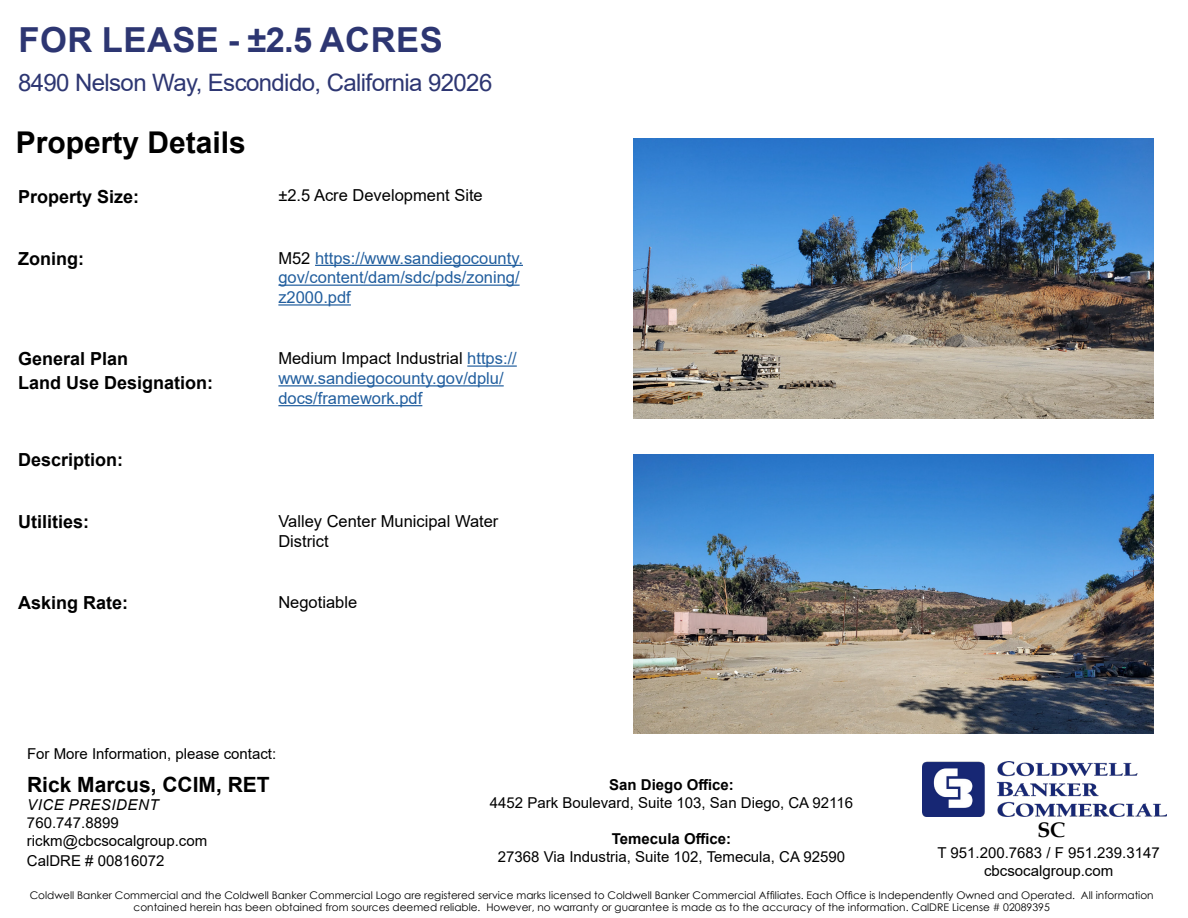
<style>
.page{position:relative;width:1188px;height:918px;background:#fff}
.page>*{position:absolute;margin:0;border:0;box-sizing:border-box;transform-origin:0 0}
.t1{font:700 34.5px "Arial";letter-spacing:.015em;color:#2d3672}
.t2{font:700 30px "Arial";color:#000}
.t3{font:24px "Arial";letter-spacing:-.025em;color:#2d3672}
.t4{font:700 21px "Arial";color:#000}
.t5{font:700 21px "Book Antiqua";color:#000}
.t6{font:700 18px/23.1px "Arial";color:#000}
.t7{font:16.5px/19.8px "Arial";color:#215e9e}
.t8{font:16.5px/19.8px "Arial";color:#000}
.t9{font:15px/18px "Arial";color:#000}
.t10{font:700 15px "Arial";color:#000}
.t11{font:italic 15px "Arial";letter-spacing:.035em;color:#000}
.t12{font:10.5px/12.6px "Century Gothic";color:#000;text-align:center}
.s1{color:#000}
</style>
<div class="page">
<hr style="left:315px;top:265px;width:208px;height:1px;background:#215e9e">
<hr style="left:278px;top:285px;width:242px;height:1px;background:#215e9e">
<hr style="left:278px;top:304px;width:73px;height:2px;background:#215e9e">
<hr style="left:467px;top:365px;width:50px;height:2px;background:#215e9e">
<hr style="left:278px;top:385px;width:226px;height:1px;background:#215e9e">
<hr style="left:278px;top:405px;width:144px;height:1px;background:#215e9e">
<img style="left:634px;top:454px;width:520px;height:279px">
<img style="left:634px;top:139px;width:520px;height:279px">
<img style="left:923px;top:761px;width:243px;height:56px">
<h1 class="t1" style="left:19px;top:15px;width:426px">FOR LEASE - ±2.5 ACRES</h1>
<h3 class="t3" style="left:18px;top:66px;width:476px">8490 Nelson Way, Escondido, California 92026</h3>
<h2 class="t2" style="left:16px;top:121px;width:232px">Property Details</h2>
<h3 class="t6" style="left:18px;top:185px;width:123px">Property Size:</h3>
<h3 class="t8" style="left:278px;top:186px;width:206px">±2.5 Acre Development Site</h3>
<h3 class="t6" style="left:18px;top:247px;width:67px">Zoning:</h3>
<h3 class="t7" style="left:278px;top:248px;width:246px"><span class="s1">M52</span> https://www.sandiegocounty. gov/content/dam/sdc/pds/zoning/ z2000.pdf</h3>
<h3 class="t6" style="left:18px;top:348px;width:197px">General Plan<br>Land Use Designation:</h3>
<h3 class="t7" style="left:278px;top:349px;width:240px"><span class="s1">Medium Impact Industrial</span> https:// www.sandiegocounty.gov/dplu/ docs/framework.pdf</h3>
<h3 class="t6" style="left:18px;top:448px;width:107px">Description:</h3>
<h3 class="t6" style="left:18px;top:511px;width:73px">Utilities:</h3>
<h3 class="t8" style="left:278px;top:511px;width:222px">Valley Center Municipal Water<br>District</h3>
<h3 class="t6" style="left:18px;top:592px;width:112px">Asking Rate:</h3>
<h3 class="t8" style="left:278px;top:592px;width:80px">Negotiable</h3>
<h3 class="t9" style="left:27px;top:745px;width:251px">For More Information, please contact:</h3>
<h3 class="t4" style="left:27px;top:770px;width:244px">Rick Marcus, CCIM, RET</h3>
<h3 class="t11" style="left:27px;top:795px;width:133px">VICE PRESIDENT</h3>
<h3 class="t9" style="left:27px;top:814px;width:182px">760.747.8899 rickm@cbcsocalgroup.com</h3>
<h3 class="t9" style="left:27px;top:852px;width:139px">CalDRE # 00816072</h3>
<h3 class="t10" style="left:609px;top:774px;width:126px">San Diego Office:</h3>
<h3 class="t9" style="left:490px;top:794px;width:365px">4452 Park Boulevard, Suite 103, San Diego, CA 92116</h3>
<h3 class="t10" style="left:612px;top:828px;width:121px">Temecula Office:</h3>
<h3 class="t9" style="left:498px;top:848px;width:349px">27368 Via Industria, Suite 102, Temecula, CA 92590</h3>
<h3 class="t9" style="left:937px;top:844px;width:224px;text-align:center">T 951.200.7683 / F 951.239.3147 cbcsocalgroup.com</h3>
<h3 class="t5" style="left:1037px;top:815px;width:29px">SC</h3>
<p class="t12" style="left:30px;top:889px;width:1125px">Coldwell Banker Commercial and the Coldwell Banker Commercial Logo are registered service marks licensed to Coldwell Banker Commercial Affiliates. Each Office is Independently Owned and Operated. All information contained herein has been obtained from sources deemed reliable. However, no warranty or guarantee is made as to the accuracy of the information. CalDRE License # 02089395</p>
</div>
